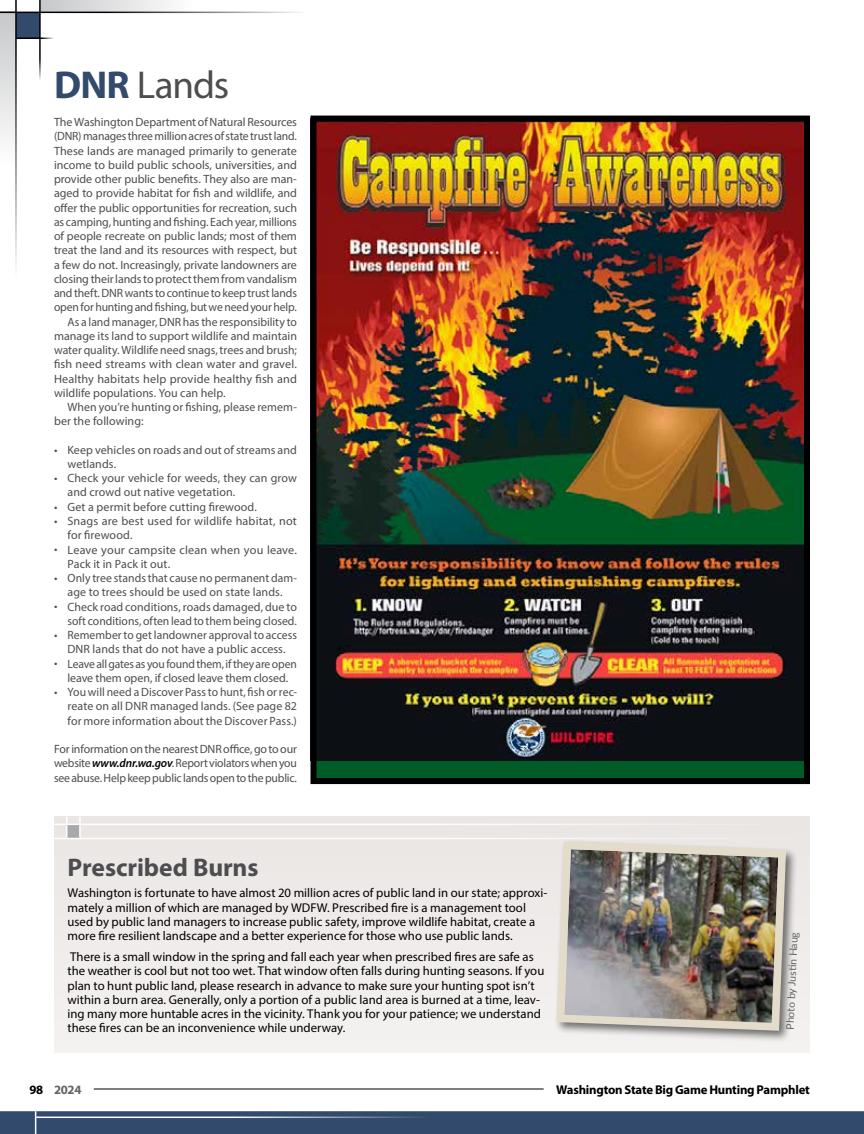
<style>
.page{position:relative;width:864px;height:1134px;background:#fff}
.page>*{position:absolute;margin:0;border:0;box-sizing:border-box;transform-origin:0 0}
.t1{font:39px "Myriad Pro";letter-spacing:-.025em;color:#4d4d4f}
.t2{font:700 25.5px "Myriad Pro";letter-spacing:-.005em;color:#4d4d4f}
.t3{font:12.75px/14.2px "Myriad Pro";color:#000}
.t4{font:700 12.75px "Myriad Pro";letter-spacing:-.02em;color:#000}
.t5{font:700 12.75px "Myriad Pro";letter-spacing:-.02em;color:#636466}
.t6{font:12px/14.2px "Myriad Pro";color:#4d4d4f}
.t7{font:10.5px "Lato";color:#636466}
.s1{font-weight:700;color:#324a6c}
.s2{font-weight:600;font-style:italic;color:#000}
.s3{color:#000}
</style>
<div class="page">
<hr style="left:94px;top:1089px;width:450px;height:1px;background:#000">
<div style="left:314px;top:119px;width:493px;height:662px;background:#005c26"></div>
<img style="left:317px;top:123px;width:486px;height:638px">
<div style="left:310px;top:116px;width:500px;height:668px;border:6px solid #000"></div>
<div style="left:0;top:1110px;width:864px;height:24px;background:#324a6c"></div>
<hr style="left:0;top:1110px;width:864px;height:1px;background:#fff">
<hr style="left:36px;top:1117px;width:395px;height:1px;background:#fff">
<svg style="left:35px;top:1111px;width:1px;height:23px"></svg>
<div style="left:0;top:12px;width:16px;height:153px;background:linear-gradient(to bottom,#c7c8ca,#fefefe)"></div>
<svg style="left:41px;top:0;width:152px;height:12px"></svg>
<div style="left:16px;top:13px;width:24px;height:25px;background:#324a6c"></div>
<hr style="left:15px;top:0;width:2px;height:276px;background:#000">
<hr style="left:39px;top:0;width:2px;height:81px;background:#000">
<hr style="left:0;top:12px;width:310px;height:1px;background:#000">
<hr style="left:16px;top:38px;width:38px;height:1px;background:#000">
<div style="left:54px;top:817px;width:756px;height:236px;background:#efecea"></div>
<hr style="left:80px;top:824px;width:730px;height:1px;background:#fff">
<svg style="left:54px;top:817px;width:27px;height:22px"></svg>
<hr style="left:80px;top:838px;width:730px;height:1px;background:#fff">
<div style="left:554px;top:839px;width:244px;height:204px;background:#000;opacity:.55"></div>
<img style="left:554px;top:838px;width:236px;height:197px">
<h1 class="t1" style="left:54px;top:60px;width:177px"><span class="s1">DNR</span> Lands</h1>
<p class="t6" style="left:54px;top:115px;width:245px">The Washington Department of Natural Resources</p>
<p class="t6" style="left:54px;top:129px;width:245px">(DNR) manages three million acres of state trust land.</p>
<p class="t6" style="left:54px;top:143px;width:245px">These lands are managed primarily to generate</p>
<p class="t6" style="left:54px;top:157px;width:244px">income to build public schools, universities, and</p>
<p class="t6" style="left:54px;top:172px;width:244px">provide other public benefits. They also are man-</p>
<p class="t6" style="left:54px;top:186px;width:244px">aged to provide habitat for fish and wildlife, and</p>
<p class="t6" style="left:54px;top:200px;width:245px">offer the public opportunities for recreation, such</p>
<p class="t6" style="left:54px;top:214px;width:245px">as camping, hunting and fishing. Each year, millions</p>
<p class="t6" style="left:54px;top:229px;width:245px">of people recreate on public lands; most of them</p>
<p class="t6" style="left:54px;top:243px;width:245px">treat the land and its resources with respect, but</p>
<p class="t6" style="left:54px;top:257px;width:244px">a few do not. Increasingly, private landowners are</p>
<p class="t6" style="left:54px;top:271px;width:245px">closing their lands to protect them from vandalism</p>
<p class="t6" style="left:54px;top:286px;width:244px">and theft. DNR wants to continue to keep trust lands</p>
<p class="t6" style="left:54px;top:300px;width:244px">open for hunting and fishing, but we need your help.</p>
<p class="t6" style="left:68px;top:314px;width:231px">As a land manager, DNR has the responsibility to</p>
<p class="t6" style="left:54px;top:328px;width:245px">manage its land to support wildlife and maintain</p>
<p class="t6" style="left:54px;top:343px;width:244px">water quality. Wildlife need snags, trees and brush;</p>
<p class="t6" style="left:54px;top:357px;width:244px">fish need streams with clean water and gravel.</p>
<p class="t6" style="left:54px;top:371px;width:245px">Healthy habitats help provide healthy fish and</p>
<p class="t6" style="left:54px;top:385px;width:173px">wildlife populations. You can help.</p>
<p class="t6" style="left:68px;top:400px;width:231px">When you’re hunting or fishing, please remem-</p>
<p class="t6" style="left:54px;top:414px;width:91px">ber the following:</p>
<p class="t6" style="left:68px;top:442px;width:231px;text-indent:-14px">• Keep vehicles on roads and out of streams and wetlands.</p>
<p class="t6" style="left:68px;top:471px;width:231px;text-indent:-14px">• Check your vehicle for weeds, they can grow and crowd out native vegetation.</p>
<p class="t6" style="left:54px;top:499px;width:204px">• Get a permit before cutting firewood.</p>
<p class="t6" style="left:68px;top:514px;width:231px;text-indent:-14px">• Snags are best used for wildlife habitat, not for firewood.</p>
<p class="t6" style="left:68px;top:542px;width:231px;text-indent:-14px">• Leave your campsite clean when you leave.<br>Pack it in Pack it out.</p>
<p class="t6" style="left:54px;top:571px;width:245px;text-align:center">• Only tree stands that cause no permanent dam&shy;age to trees should be used on state lands.</p>
<p class="t6" style="left:54px;top:599px;width:245px;text-align:right">• Check road conditions, roads damaged, due to soft conditions, often lead to them being closed.</p>
<p class="t6" style="left:54px;top:628px;width:245px;text-align:center">• Remember to get landowner approval to access<br>DNR lands that do not have a public access.</p>
<p class="t6" style="left:54px;top:656px;width:244px;text-align:center">• Leave all gates as you found them, if they are open leave them open, if closed leave them closed.</p>
<p class="t6" style="left:68px;top:685px;width:231px;text-align:justify;text-indent:-14px">• You will need a Discover Pass to hunt, fish or rec&shy;reate on all DNR managed lands. (See page 82 for more information about the Discover Pass.)</p>
<p class="t6" style="left:54px;top:742px;width:245px;text-align:justify">For information on the nearest DNR office, go to our website <span class="s2">www.dnr.wa.gov</span>. Report violators when you see abuse. Help keep public lands open to the public.</p>
<h2 class="t2" style="left:68px;top:851px;width:193px">Prescribed Burns</h2>
<p class="t3" style="left:68px;top:886px;width:481px">Washington is fortunate to have almost 20 million acres of public land in our state; approxi&shy;mately a million of which are managed by WDFW. Prescribed fire is a management tool used by public land managers to increase public safety, improve wildlife habitat, create a more fire resilient landscape and a better experience for those who use public lands.</p>
<p class="t3" style="left:68px;top:950px;width:478px">There is a small window in the spring and fall each year when prescribed fires are safe as the weather is cool but not too wet. That window often falls during hunting seasons. If you plan to hunt public land, please research in advance to make sure your hunting spot isn’t within a burn area. Generally, only a portion of a public land area is burned at a time, leav&shy;ing many more huntable acres in the vicinity. Thank you for your patience; we understand these fires can be an inconvenience while underway.</p>
<p class="t7" style="left:783px;top:1029px;width:99px;rotate:-88deg">Photo by Justi n Haug</p>
<p class="t5" style="left:30px;top:1081px;width:53px"><span class="s3">98</span> 2024</p>
<p class="t4" style="left:556px;top:1081px;width:255px">Washington State Big Game Hunting Pamphlet</p>
</div>
